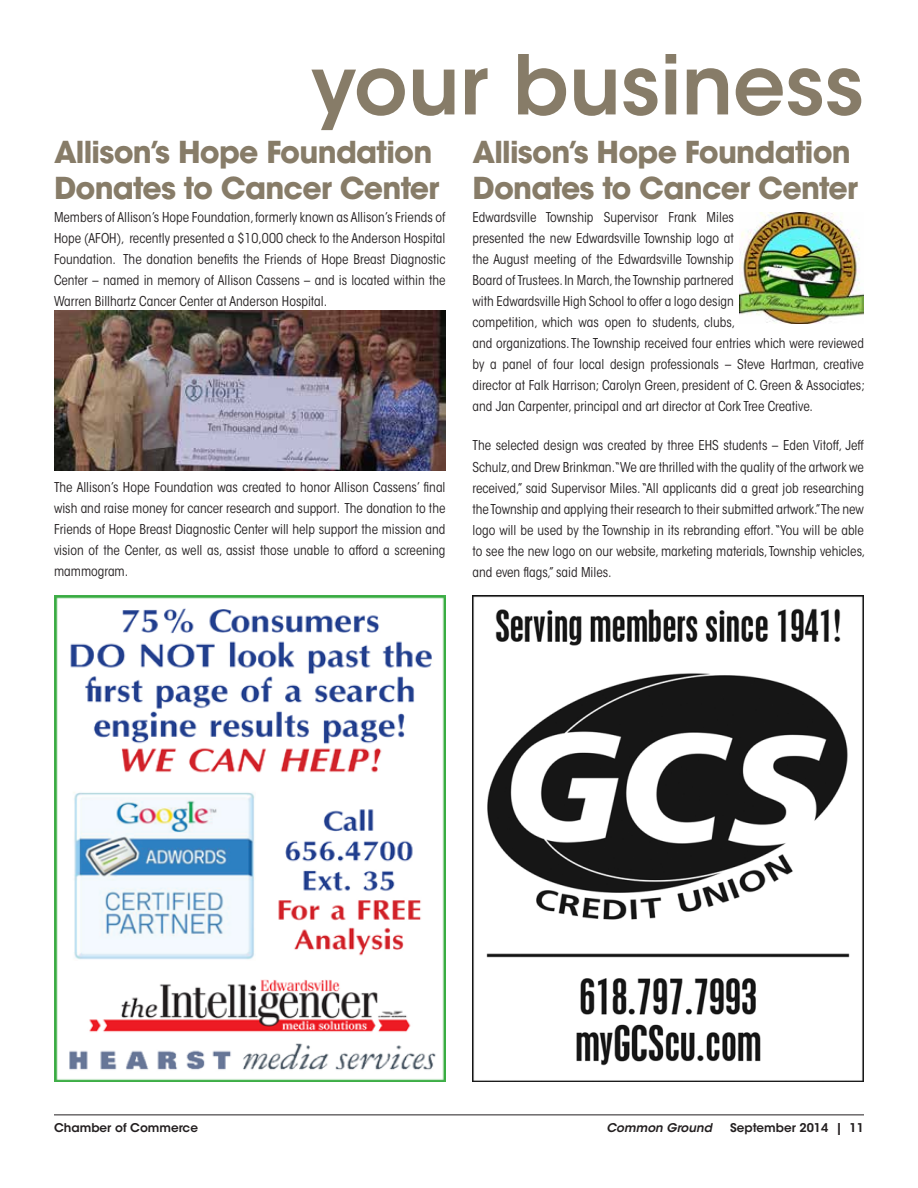
<style>
.page{position:relative;width:918px;height:1188px;background:#fff}
.page>*{position:absolute;margin:0;border:0;box-sizing:border-box;transform-origin:0 0}
.t1{font:600 81.75px "ITC Avant Garde Std";color:#877c68}
.t2{font:700 30px/36px "ITC Avant Garde Std";letter-spacing:-.025em;color:#877c68}
.t3{font:condensed 13.5px/21px "ITC Avant Garde Std";color:#231f20;text-align:justify}
.t4{font:600 12px "ITC Avant Garde Std";color:#231f20}
.t5{font:italic 600 12px "ITC Avant Garde Std";color:#231f20}
</style>
<div class="page">
<hr style="left:54px;top:1114px;width:810px;height:1px;background:#231f20">
<img style="left:54px;top:596px;width:392px;height:486px">
<img style="left:472px;top:596px;width:392px;height:486px">
<img style="left:54px;top:311px;width:392px;height:160px">
<img style="left:739px;top:212px;width:125px;height:112px">
<h1 class="t1" style="left:311px;top:33px;width:554px">your business</h1>
<h2 class="t2" style="left:54px;top:133px;width:387px">Allison’s Hope Foundation<br>Donates to Cancer Center</h2>
<h2 class="t2" style="left:472px;top:133px;width:387px">Allison’s Hope Foundation<br>Donates to Cancer Center</h2>
<p class="t3" style="left:54px;top:207px;width:393px">Members of Allison’s Hope Foundation, formerly known as Allison’s Friends of Hope (AFOH), recently presented a $10,000 check to the Anderson Hospital Foundation. The donation benefits the Friends of Hope Breast Diagnostic Center – named in memory of Allison Cassens – and is located within the Warren Billhartz Cancer Center at Anderson Hospital.</p>
<p class="t3" style="left:472px;top:207px;width:394px;text-align:left">Edwardsville Township Supervisor Frank Miles<br>presented the new Edwardsville Township logo at<br>the August meeting of the Edwardsville Township<br>Board of Trustees. In March, the Township partnered<br>with Edwardsville High School to offer a logo design<br>competition, which was open to students, clubs,<br>and organizations. The Township received four entries which were reviewed by a panel of four local design professionals – Steve Hartman, creative director at Falk Harrison; Carolyn Green, president of C. Green &amp; Associates; and Jan Carpenter, principal and art director at Cork Tree Creative.</p>
<p class="t3" style="left:472px;top:435px;width:394px">The selected design was created by three EHS students – Eden Vitoff, Jeff Schulz, and Drew Brinkman.“We are thrilled with the quality of the artwork we received,” said Supervisor Miles. “All applicants did a great job researching the Township and applying their research to their submitted artwork.” The new logo will be used by the Township in its rebranding effort. “You will be able to see the new logo on our website, marketing materials, Township vehicles, and even flags,” said Miles.</p>
<p class="t3" style="left:54px;top:477px;width:393px">The Allison’s Hope Foundation was created to honor Allison Cassens’ final wish and raise money for cancer research and support. The donation to the Friends of Hope Breast Diagnostic Center will help support the mission and vision of the Center, as well as, assist those unable to afford a screening mammogram.</p>
<p class="t4" style="left:54px;top:1120px;width:146px">Chamber of Commerce</p>
<p class="t5" style="left:606px;top:1120px;width:107px">Common Ground</p>
<p class="t4" style="left:730px;top:1120px;width:135px">September 2014 | 11</p>
</div>
